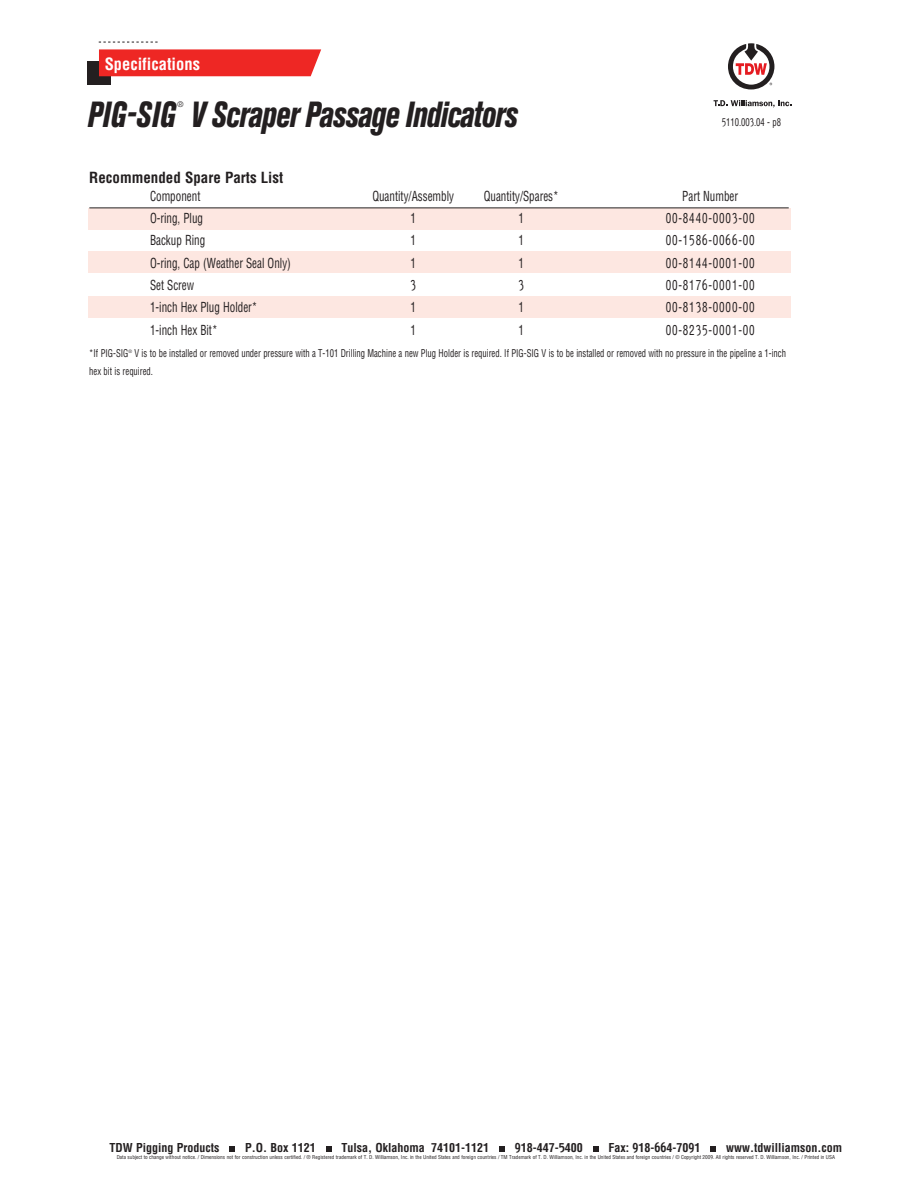
<style>
.page{position:relative;width:918px;height:1188px;background:#fff}
.page>*{position:absolute;margin:0;border:0;box-sizing:border-box;transform-origin:0 0}
.t1{font:italic 800 condensed 36px "Akzidenz Grotesk BE";letter-spacing:-.02em;color:#231f20;scale:.8 1}
.Catagory{font:700 condensed 16.5px "Helfaxx";color:#fff}
.t2{font:700 condensed 15px "Helfaxx";color:#231f20}
.Bodu_Text{font:condensed 13.5px "Helfaxx";color:#231f20;scale:.82 1}
.Bodu_Text-2{font:condensed 13.5px "Helfaxx";letter-spacing:.075em;color:#231f20;scale:.82 1}
.t3{font:700 condensed 12px "Helfaxx";color:#231f20}
.Bodu_Text-3{font:condensed 10.5px/18px "Helfaxx";color:#231f20;scale:.82 1}
.t4{font:condensed 7.5px "Helfaxx";color:#231f20}
.t5{font:condensed 5.25px "Helfaxx";color:#231f20}
.Bodu_Text-4{font:condensed 4.5px "Helfaxx";color:#231f20}
</style>
<div class="page">
<svg style="left:229px;top:1147px;width:6px;height:5px"></svg>
<svg style="left:326px;top:1147px;width:5px;height:5px"></svg>
<svg style="left:499px;top:1147px;width:6px;height:5px"></svg>
<svg style="left:593px;top:1147px;width:6px;height:5px"></svg>
<svg style="left:710px;top:1147px;width:6px;height:5px"></svg>
<div style="left:87px;top:61px;width:24px;height:24px;background:#231f20"></div>
<div style="left:99px;top:49px;width:222px;height:27px;background:#ee2724"></div>
<svg style="left:99px;top:42px;width:59px;height:1px"></svg>
<div style="left:89px;top:296px;width:702px;height:22px;background:#fde7e1"></div>
<div style="left:89px;top:251px;width:702px;height:22px;background:#fde7e1"></div>
<div style="left:89px;top:208px;width:702px;height:22px;background:#fde7e1"></div>
<hr style="left:89px;top:207px;width:700px;height:1px;background:#231f20">
<svg style="left:714px;top:100px;width:78px;height:8px"></svg>
<svg style="left:728px;top:43px;width:46px;height:47px"></svg>
<p class="Catagory" style="left:105px;top:54px;width:97px">Specifications</p>
<p class="t1" style="left:87px;top:94px;width:540px">PIG-SIG V Scraper Passage Indicators</p>
<p class="t4" style="left:177px;top:100px;width:7px">®</p>
<p class="Bodu_Text-3" style="left:722px;top:113px;width:74px">5110.003.04 - p8</p>
<p class="t2" style="left:89px;top:168px;width:196px">Recommended Spare Parts List</p>
<p class="Bodu_Text" style="left:150px;top:187px;width:63px">Component</p>
<p class="Bodu_Text" style="left:372px;top:187px;width:101px">Quantity/Assembly</p>
<p class="Bodu_Text" style="left:484px;top:187px;width:93px">Quantity/Spares*</p>
<p class="Bodu_Text" style="left:682px;top:187px;width:70px">Part Number</p>
<p class="Bodu_Text" style="left:150px;top:210px;width:66px">O-ring, Plug</p>
<p class="Bodu_Text" style="left:410px;top:210px;width:8px">1</p>
<p class="Bodu_Text" style="left:518px;top:210px;width:8px">1</p>
<p class="Bodu_Text-2" style="left:666px;top:210px;width:110px">00-8440-0003-00</p>
<p class="Bodu_Text" style="left:150px;top:232px;width:69px">Backup Ring</p>
<p class="Bodu_Text" style="left:410px;top:232px;width:8px">1</p>
<p class="Bodu_Text" style="left:518px;top:232px;width:8px">1</p>
<p class="Bodu_Text-2" style="left:666px;top:232px;width:110px">00-1586-0066-00</p>
<p class="Bodu_Text" style="left:150px;top:254px;width:173px">O-ring, Cap (Weather Seal Only)</p>
<p class="Bodu_Text" style="left:410px;top:254px;width:8px">1</p>
<p class="Bodu_Text" style="left:518px;top:254px;width:8px">1</p>
<p class="Bodu_Text-2" style="left:666px;top:254px;width:110px">00-8144-0001-00</p>
<p class="Bodu_Text" style="left:150px;top:277px;width:55px">Set Screw</p>
<p class="Bodu_Text" style="left:410px;top:277px;width:8px">3</p>
<p class="Bodu_Text" style="left:518px;top:277px;width:8px">3</p>
<p class="Bodu_Text-2" style="left:666px;top:277px;width:110px">00-8176-0001-00</p>
<p class="Bodu_Text" style="left:150px;top:299px;width:133px">1-inch Hex Plug Holder*</p>
<p class="Bodu_Text" style="left:410px;top:299px;width:8px">1</p>
<p class="Bodu_Text" style="left:518px;top:299px;width:8px">1</p>
<p class="Bodu_Text-2" style="left:666px;top:299px;width:110px">00-8138-0000-00</p>
<p class="Bodu_Text" style="left:150px;top:321px;width:84px">1-inch Hex Bit*</p>
<p class="Bodu_Text" style="left:410px;top:321px;width:8px">1</p>
<p class="Bodu_Text" style="left:518px;top:321px;width:8px">1</p>
<p class="Bodu_Text-2" style="left:666px;top:321px;width:110px">00-8235-0001-00</p>
<p class="Bodu_Text-3" style="left:89px;top:344px;width:49px">*If PIG-SIG</p>
<p class="Bodu_Text-4" style="left:128px;top:348px;width:5px">®</p>
<p class="Bodu_Text-3" style="left:89px;top:344px;width:851px;text-indent:45px">V is to be installed or removed under pressure with a T-101 Drilling Machine a new Plug Holder is required. If PIG-SIG V is to be installed or removed with no pressure in the pipeline a 1-inch hex bit is required.</p>
<p class="t3" style="left:110px;top:1141px;width:111px">TDW Pigging Products</p>
<p class="t3" style="left:245px;top:1141px;width:72px">P.O. Box 1121</p>
<p class="t3" style="left:341px;top:1141px;width:149px">Tulsa, Oklahoma 74101-1121</p>
<p class="t3" style="left:515px;top:1141px;width:69px">918-447-5400</p>
<p class="t3" style="left:608px;top:1141px;width:93px">Fax: 918-664-7091</p>
<p class="t3" style="left:726px;top:1141px;width:118px">www.tdwilliamson.com</p>
<p class="t5" style="left:117px;top:1153px;width:720px">Data subject to change without notice. / Dimensions not for construction unless certified. / ® Registered trademark of T. D. Williamson, Inc. in the United States and foreign countries / TM Trademark of T. D. Williamson, Inc. in the United States and foreign countries / © Copyright 2009. All rights reserved T. D. Williamson, Inc. / Printed in USA</p>
</div>
